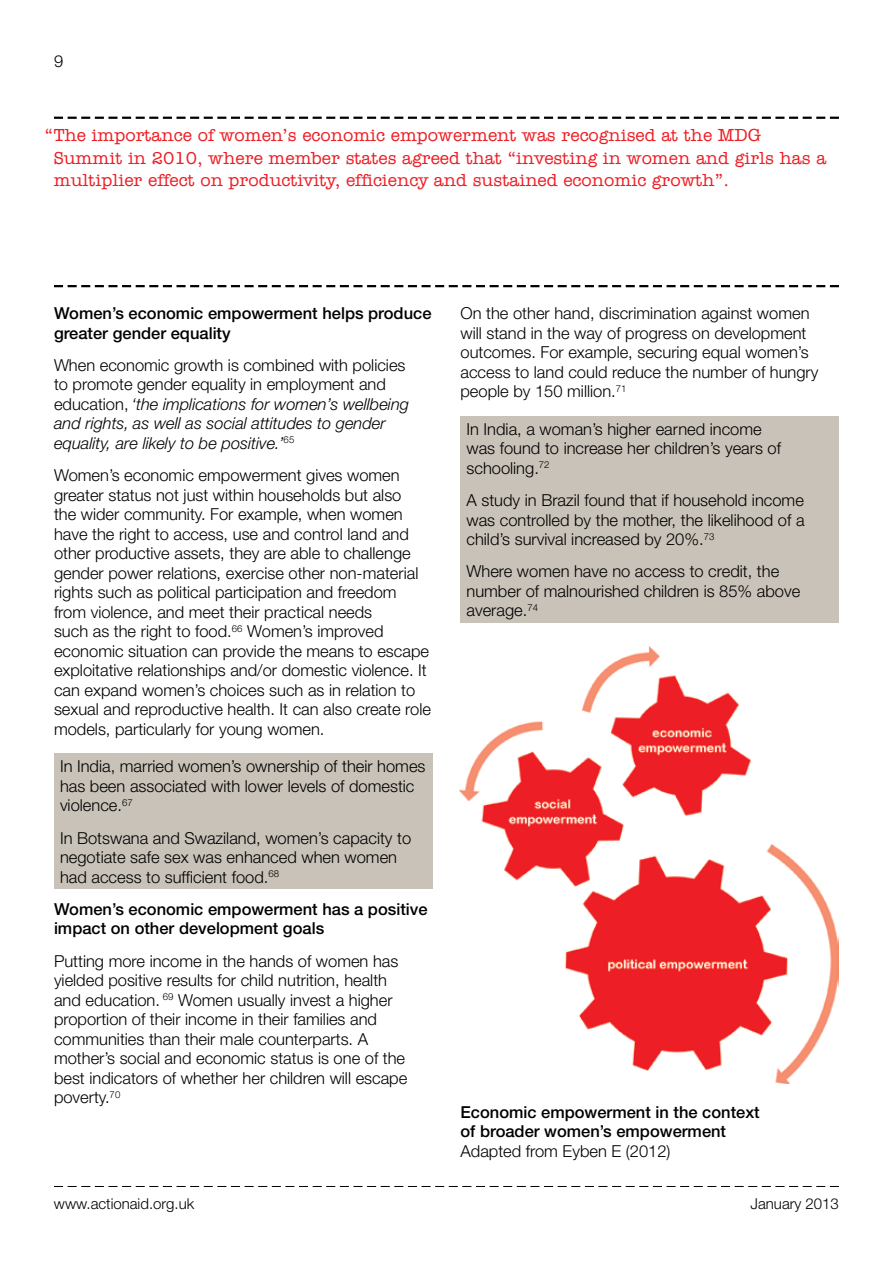
<style>
.page{position:relative;width:893px;height:1263px;background:#fff}
.page>*{position:absolute;margin:0;border:0;box-sizing:border-box;transform-origin:0 0}
.t1{font:500 18px/22.5px "Amer Typewriter IT Cby BT";color:#ed1d24}
.t2{font:300 16.5px/19.5px "Helvetica Neue";color:#000}
.t3{font:italic 300 16.5px/19.5px "Helvetica Neue";color:#000}
.t4{font:500 16.5px/19.5px "Helvetica Neue";color:#000}
.t5{font:300 15px "Helvetica Neue";color:#000}
.s1{font-style:normal}
</style>
<div class="page">
<svg style="left:54px;top:1186px;width:785px;height:1px"></svg>
<svg style="left:54px;top:117px;width:785px;height:2px"></svg>
<svg style="left:54px;top:285px;width:785px;height:2px"></svg>
<div style="left:54px;top:753px;width:378px;height:135px;background:#c9c2b8"></div>
<div style="left:460px;top:416px;width:379px;height:206px;background:#c9c2b8"></div>
<img style="left:459px;top:646px;width:380px;height:438px">
<p class="t2" style="left:54px;top:51px;width:11px">9</p>
<p class="t1" style="left:54px;top:124px;width:774px;text-indent:-9px">“The importance of women’s economic empowerment was recognised at the MDG<br>Summit in 2010, where member states agreed that “investing in women and girls has a multiplier effect on productivity, efficiency and sustained economic growth”.</p>
<p class="t4" style="left:54px;top:303px;width:379px">Women’s economic empowerment helps produce greater gender equality</p>
<p class="t3" style="left:54px;top:355px;width:357px"><span class="s1">When economic growth is combined with policies to promote gender equality in employment and education,</span> ‘the implications for women’s wellbeing and rights, as well as social attitudes to gender equality, are likely to be positive.’<sup>65</sup></p>
<p class="t2" style="left:54px;top:465px;width:378px">Women’s economic empowerment gives women greater status not just within households but also<br>the wider community. For example, when women have the right to access, use and control land and other productive assets, they are able to challenge gender power relations, exercise other non-material rights such as political participation and freedom from violence, and meet their practical needs<br>such as the right to food.<sup>66</sup> Women’s improved economic situation can provide the means to escape exploitative relationships and/or domestic violence. It can expand women’s choices such as in relation to sexual and reproductive health. It can also create role models, particularly for young women.</p>
<p class="t2" style="left:60px;top:756px;width:367px">In India, married women’s ownership of their homes has been associated with lower levels of domestic violence.<sup>67</sup></p>
<p class="t2" style="left:60px;top:828px;width:353px">In Botswana and Swaziland, women’s capacity to negotiate safe sex was enhanced when women had access to sufficient food.<sup>68</sup></p>
<p class="t4" style="left:54px;top:899px;width:375px">Women’s economic empowerment has a positive impact on other development goals</p>
<p class="t2" style="left:54px;top:951px;width:355px">Putting more income in the hands of women has yielded positive results for child nutrition, health and education. <sup>69</sup> Women usually invest a higher proportion of their income in their families and communities than their male counterparts. A mother’s social and economic status is one of the best indicators of whether her children will escape poverty.<sup>70</sup></p>
<p class="t2" style="left:460px;top:303px;width:359px">On the other hand, discrimination against women will stand in the way of progress on development outcomes. For example, securing equal women’s access to land could reduce the number of hungry people by 150 million.<sup>71</sup></p>
<p class="t2" style="left:466px;top:419px;width:316px">In India, a woman’s higher earned income was found to increase her children’s years of schooling.<sup>72</sup></p>
<p class="t2" style="left:466px;top:490px;width:340px;text-align:justify">A study in Brazil found that if household income was controlled by the mother, the likelihood of a child’s survival increased by 20%.<sup>73</sup></p>
<p class="t2" style="left:466px;top:561px;width:335px">Where women have no access to credit, the number of malnourished children is 85% above average.<sup>74</sup></p>
<p class="t4" style="left:460px;top:1102px;width:301px">Economic empowerment in the context of broader women’s empowerment</p>
<p class="t2" style="left:460px;top:1141px;width:212px">Adapted from Eyben E (2012)</p>
<p class="t5" style="left:54px;top:1194px;width:142px">www.actionaid.org.uk</p>
<p class="t5" style="left:751px;top:1194px;width:90px">January 2013</p>
</div>
